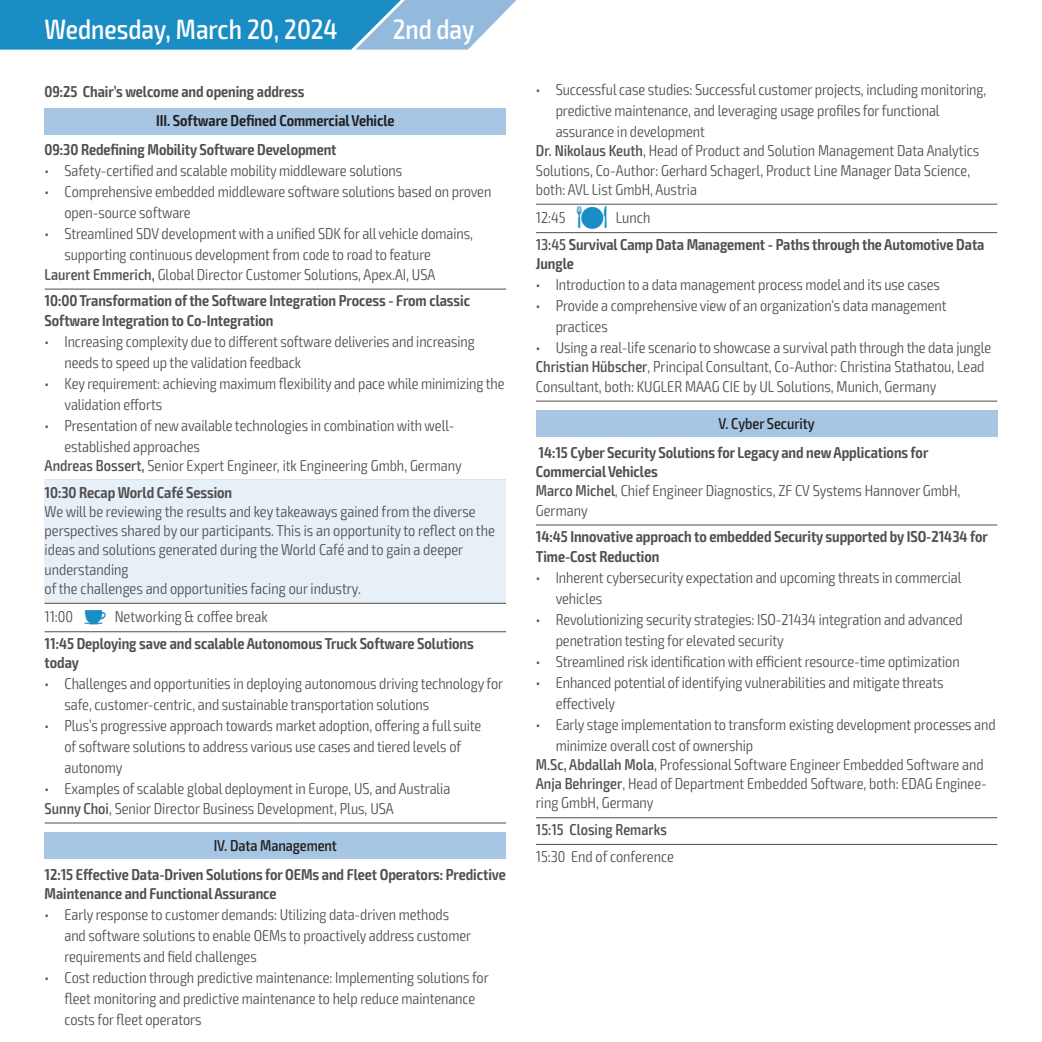
<style>
.page{position:relative;width:1042px;height:1042px;background:#fff}
.page>*{position:absolute;margin:0;border:0;box-sizing:border-box;transform-origin:0 0}
.t1{font:500 condensed 28px "Exo 2";color:#fff}
.t2{font:300 condensed 15.75px/21px "Exo 2";letter-spacing:-.005em;color:#504f4e}
.t3{font:600 condensed 15.75px/19.2px "Exo 2";letter-spacing:-.005em;color:#504f4e}
.t4{font:600 condensed 15.75px "Exo 2";letter-spacing:-.005em;color:#231f20}
.t5{font:500 condensed 15.75px "Exo 2";letter-spacing:-.005em;color:#231f20}
.t6{font:500 condensed 15.75px "Exo 2";color:#504f4e}
.s1{font-weight:500}
.s2{font-weight:300}
.s3{font-weight:600}
.s4{font-family:"VDI Iconset S4 A Regular";font-weight:400;font-stretch:normal;font-size:17.5px;color:#1a8dc4}
.s5{font-family:"VDI Iconset S4 A Regular";font-weight:400;font-stretch:normal;font-size:21px;color:#1a8dc4}
</style>
<div class="page">
<svg style="left:0;top:0;width:516px;height:50px;background:#419dcc"></svg>
<div style="left:45px;top:108px;width:461px;height:26px;background:#a6c6e4"></div>
<hr style="left:45px;top:289px;width:461px;height:1px;background:#504f4e">
<hr style="left:45px;top:480px;width:461px;height:1px;background:#504f4e">
<div style="left:45px;top:481px;width:461px;height:26px;background:#e7eff7"></div>
<div style="left:45px;top:500px;width:461px;height:26px;background:#e7eff7"></div>
<div style="left:45px;top:519px;width:461px;height:26px;background:#e7eff7"></div>
<div style="left:45px;top:538px;width:461px;height:46px;background:#e7eff7"></div>
<div style="left:45px;top:577px;width:461px;height:26px;background:#e7eff7"></div>
<hr style="left:45px;top:603px;width:461px;height:1px;background:#504f4e">
<hr style="left:45px;top:631px;width:461px;height:1px;background:#504f4e">
<hr style="left:45px;top:822px;width:461px;height:1px;background:#504f4e">
<div style="left:45px;top:832px;width:461px;height:26px;background:#a6c6e4"></div>
<hr style="left:536px;top:204px;width:461px;height:1px;background:#504f4e">
<hr style="left:536px;top:232px;width:461px;height:1px;background:#504f4e">
<hr style="left:536px;top:401px;width:461px;height:1px;background:#504f4e">
<div style="left:536px;top:410px;width:461px;height:27px;background:#a6c6e4"></div>
<hr style="left:536px;top:524px;width:461px;height:1px;background:#504f4e">
<hr style="left:536px;top:817px;width:461px;height:1px;background:#504f4e">
<hr style="left:536px;top:844px;width:461px;height:1px;background:#504f4e">
<h1 class="t1" style="left:45px;top:13px;width:294px">Wednesday, March 20, 2024</h1>
<h1 class="t1" style="left:393px;top:13px;width:83px">2nd day</h1>
<p class="t3" style="left:45px;top:82px;width:261px">09:25 Chair’s welcome and opening address</p>
<p class="t4" style="left:156px;top:111px;width:240px">III. Software Defined Commercial Vehicle</p>
<p class="t3" style="left:45px;top:141px;width:293px">09:30 Redefining Mobility Software Development</p>
<p class="t2" style="left:45px;top:161px;width:359px">• Safety-certified and scalable mobility middleware solutions</p>
<p class="t2" style="left:64px;top:182px;width:428px;text-indent:-20px">• Comprehensive embedded middleware software solutions based on proven open-source software</p>
<p class="t2" style="left:64px;top:224px;width:410px;text-indent:-20px">• Streamlined SDV development with a unified SDK for all vehicle domains, supporting continuous development from code to road to feature</p>
<p class="t3" style="left:45px;top:261px;width:427px;line-height:26.8px"><span class="s1">Laurent Emmerich,</span> <span class="s2">Global Director Customer Solutions, Apex.AI, USA<br></span>10:00 Transformation of the Software Integration Process - From classic</p>
<p class="t3" style="left:45px;top:311px;width:230px">Software Integration to Co-Integration</p>
<p class="t2" style="left:64px;top:331px;width:412px;text-indent:-20px">• Increasing complexity due to different software deliveries and increasing needs to speed up the validation feedback</p>
<p class="t2" style="left:64px;top:373px;width:442px;text-indent:-20px">• Key requirement: achieving maximum flexibility and pace while minimizing the validation efforts</p>
<p class="t2" style="left:64px;top:415px;width:391px;text-indent:-20px">• Presentation of new available technologies in combination with well&shy;established approaches</p>
<p class="t2" style="left:45px;top:452px;width:419px;line-height:26.8px"><span class="s1">Andreas Bossert,</span> Senior Expert Engineer, itk Engineering Gmbh, Germany<br><span class="s3">10:30 Recap World Café Session</span></p>
<p class="t2" style="left:45px;top:502px;width:452px;line-height:19.2px">We will be reviewing the results and key takeaways gained from the diverse perspectives shared by our participants. This is an opportunity to reflect on the ideas and solutions generated during the World Café and to gain a deeper understanding<br>of the challenges and opportunities facing our industry.</p>
<p class="t3" style="left:45px;top:604px;width:431px;line-height:26.8px"><span class="s2">11:00</span> <span class="s4">K</span> <span class="s2">Networking &amp; coffee break<br></span>11:45 Deploying save and scalable Autonomous Truck Software Solutions</p>
<p class="t3" style="left:45px;top:653px;width:36px">today</p>
<p class="t2" style="left:64px;top:673px;width:440px;text-indent:-20px">• Challenges and opportunities in deploying autonomous driving technology for safe, customer-centric, and sustainable transportation solutions</p>
<p class="t2" style="left:64px;top:715px;width:418px;text-indent:-20px">• Plus’s progressive approach towards market adoption, offering a full suite of software solutions to address various use cases and tiered levels of autonomy</p>
<p class="t2" style="left:45px;top:779px;width:407px;line-height:19.2px">• Examples of scalable global deployment in Europe, US, and Australia<br><span class="s1">Sunny Choi</span>, Senior Director Business Development, Plus, USA</p>
<p class="t5" style="left:214px;top:836px;width:125px">IV. Data Management</p>
<p class="t3" style="left:45px;top:865px;width:463px">12:15 Effective Data-Driven Solutions for OEMs and Fleet Operators: Predictive<br>Maintenance and Functional Assurance</p>
<p class="t2" style="left:64px;top:904px;width:408px;text-indent:-20px">• Early response to customer demands: Utilizing data-driven methods and software solutions to enable OEMs to proactively address customer requirements and field challenges</p>
<p class="t2" style="left:64px;top:967px;width:426px;text-indent:-20px">• Cost reduction through predictive maintenance: Implementing solutions for fleet monitoring and predictive maintenance to help reduce maintenance costs for fleet operators</p>
<p class="t2" style="left:556px;top:79px;width:432px;text-indent:-20px">• Successful case studies: Successful customer projects, including monitoring, predictive maintenance, and leveraging usage profiles for functional assurance in development</p>
<p class="t2" style="left:536px;top:141px;width:445px;line-height:19.2px"><span class="s1">Dr. Nikolaus Keuth</span>, Head of Product and Solution Management Data Analytics<br>Solutions, Co-Author: Gerhard Schagerl, Product Line Manager Data Science, both: AVL List GmbH, Austria</p>
<p class="t3" style="left:536px;top:205px;width:450px;line-height:26.8px"><span class="s2">12:45</span> <span class="s5">M</span> <span class="s2">Lunch<br></span><span class="s1">13:45</span> Survival Camp Data Management - Paths through the Automotive Data</p>
<p class="t3" style="left:536px;top:254px;width:40px">Jungle</p>
<p class="t2" style="left:536px;top:274px;width:405px">• Introduction to a data management process model and its use cases</p>
<p class="t2" style="left:556px;top:295px;width:392px;text-indent:-20px">• Provide a comprehensive view of an organization‘s data management practices</p>
<p class="t2" style="left:536px;top:338px;width:457px;line-height:19.2px">• Using a real-life scenario to showcase a survival path through the data jungle<br><span class="s1">Christian Hübscher</span>, Principal Consultant, Co-Author: Christina Stathatou, Lead<br>Consultant, both: KUGLER MAAG CIE by UL Solutions, Munich, Germany</p>
<p class="t5" style="left:718px;top:414px;width:98px">V. Cyber Security</p>
<p class="t3" style="left:536px;top:443px;width:426px">14:15 Cyber Security Solutions for Legacy and new Applications for Commercial Vehicles<br><span class="s1">Marco Michel</span><span class="s2">, Chief Engineer Diagnostics, ZF CV Systems Hannover GmbH, Germany</span></p>
<p class="t3" style="left:536px;top:527px;width:453px">14:45 Innovative approach to embedded Security supported by ISO-21434 for<br>Time-Cost Reduction</p>
<p class="t2" style="left:556px;top:567px;width:407px;text-indent:-20px">• Inherent cybersecurity expectation and upcoming threats in commercial vehicles</p>
<p class="t2" style="left:556px;top:609px;width:409px;text-indent:-20px">• Revolutionizing security strategies: ISO-21434 integration and advanced penetration testing for elevated security</p>
<p class="t2" style="left:536px;top:651px;width:425px">• Streamlined risk identification with efficient resource-time optimization</p>
<p class="t2" style="left:556px;top:672px;width:389px;text-indent:-20px">• Enhanced potential of identifying vulnerabilities and mitigate threats effectively</p>
<p class="t2" style="left:556px;top:714px;width:441px;text-indent:-20px">• Early stage implementation to transform existing development processes and minimize overall cost of ownership</p>
<p class="t2" style="left:536px;top:755px;width:452px;line-height:19.2px"><span class="s1">M.Sc, Abdallah Mola</span>, Professional Software Engineer Embedded Software and<br><span class="s1">Anja Behringer</span>, Head of Department Embedded Software, both: EDAG Enginee&shy;ring GmbH, Germany</p>
<p class="t6" style="left:536px;top:820px;width:133px">15:15 Closing Remarks</p>
<p class="t2" style="left:536px;top:846px;width:139px">15:30 End of conference</p>
</div>
